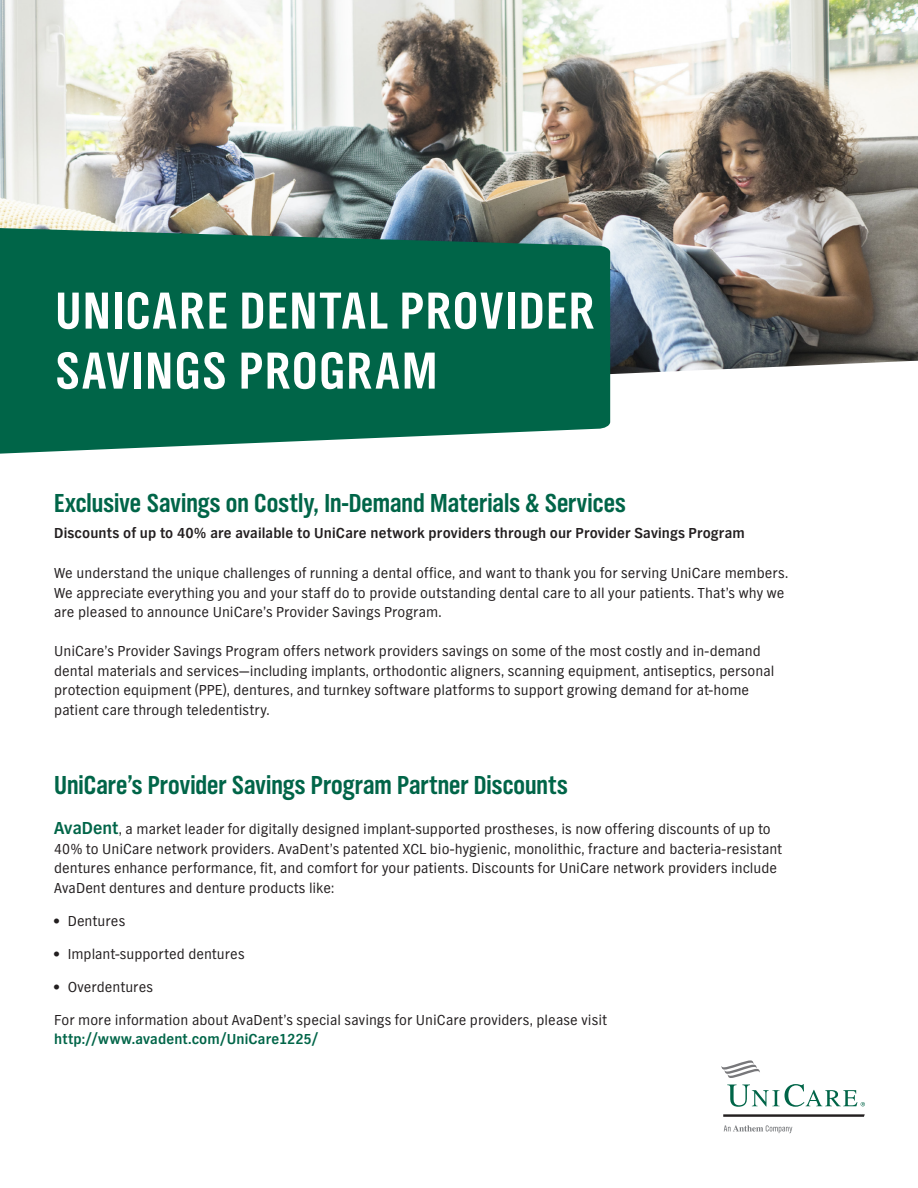
<style>
.page{position:relative;width:918px;height:1188px;background:#fff}
.page>*{position:absolute;margin:0;border:0;box-sizing:border-box;transform-origin:0 0}
.t1{font:54px/60px "TV Nord EF Bold Con";letter-spacing:.04em;color:#fff}
.t2{font:27px "TV Nord EF Bold Con";color:#006548}
.t3{font:15px/19.5px "TV Nord EF";letter-spacing:.005em;color:#231f20}
.t4{font:700 15px "TV Nord EF";letter-spacing:.01em;color:#231f20}
.s1{font-weight:700;font-size:18px;color:#006548}
.s2{font-weight:700;color:#006548}
</style>
<div class="page">
<img style="left:0;top:0;width:918px;height:401px">
<svg style="left:0;top:228px;width:610px;height:226px;background:#136f55"></svg>
<svg style="left:724px;top:1125px;width:68px;height:8px"></svg>
<svg style="left:723px;top:1114px;width:142px;height:3px"></svg>
<svg style="left:721px;top:1060px;width:39px;height:18px"></svg>
<svg style="left:727px;top:1084px;width:138px;height:23px"></svg>
<p class="t1" style="left:55px;top:282px;width:540px">UNICARE DENTAL PROVIDER<br>SAVINGS PROGRAM</p>
<p class="t2" style="left:54px;top:487px;width:573px">Exclusive Savings on Costly, In-Demand Materials &amp; Services</p>
<p class="t4" style="left:54px;top:525px;width:692px">Discounts of up to 40% are available to UniCare network providers through our Provider Savings Program</p>
<p class="t3" style="left:54px;top:564px;width:736px">We understand the unique challenges of running a dental office, and want to thank you for serving UniCare members.<br>We appreciate everything you and your staff do to provide outstanding dental care to all your patients. That’s why we are pleased to announce UniCare’s Provider Savings Program.</p>
<p class="t3" style="left:54px;top:642px;width:722px">UniCare’s Provider Savings Program offers network providers savings on some of the most costly and in-demand dental materials and services—including implants, orthodontic aligners, scanning equipment, antiseptics, personal protection equipment (PPE), dentures, and turnkey software platforms to support growing demand for at-home patient care through teledentistry.</p>
<p class="t2" style="left:54px;top:770px;width:515px">UniCare’s Provider Savings Program Partner Discounts</p>
<p class="t3" style="left:54px;top:820px;width:729px"><span class="s1">AvaDent</span>, a market leader for digitally designed implant-supported prostheses, is now offering discounts of up to 40% to UniCare network providers. AvaDent’s patented XCL bio-hygienic, monolithic, fracture and bacteria-resistant dentures enhance performance, fit, and comfort for your patients. Discounts for UniCare network providers include AvaDent dentures and denture products like:</p>
<p class="t3" style="left:54px;top:911px;width:73px">• Dentures</p>
<p class="t3" style="left:54px;top:944px;width:192px">• Implant-supported dentures</p>
<p class="t3" style="left:54px;top:977px;width:100px">• Overdentures</p>
<p class="t3" style="left:54px;top:1010px;width:554px">For more information about AvaDent’s special savings for UniCare providers, please visit <span class="s2">http://www.avadent.com/UniCare1225/</span></p>
</div>
